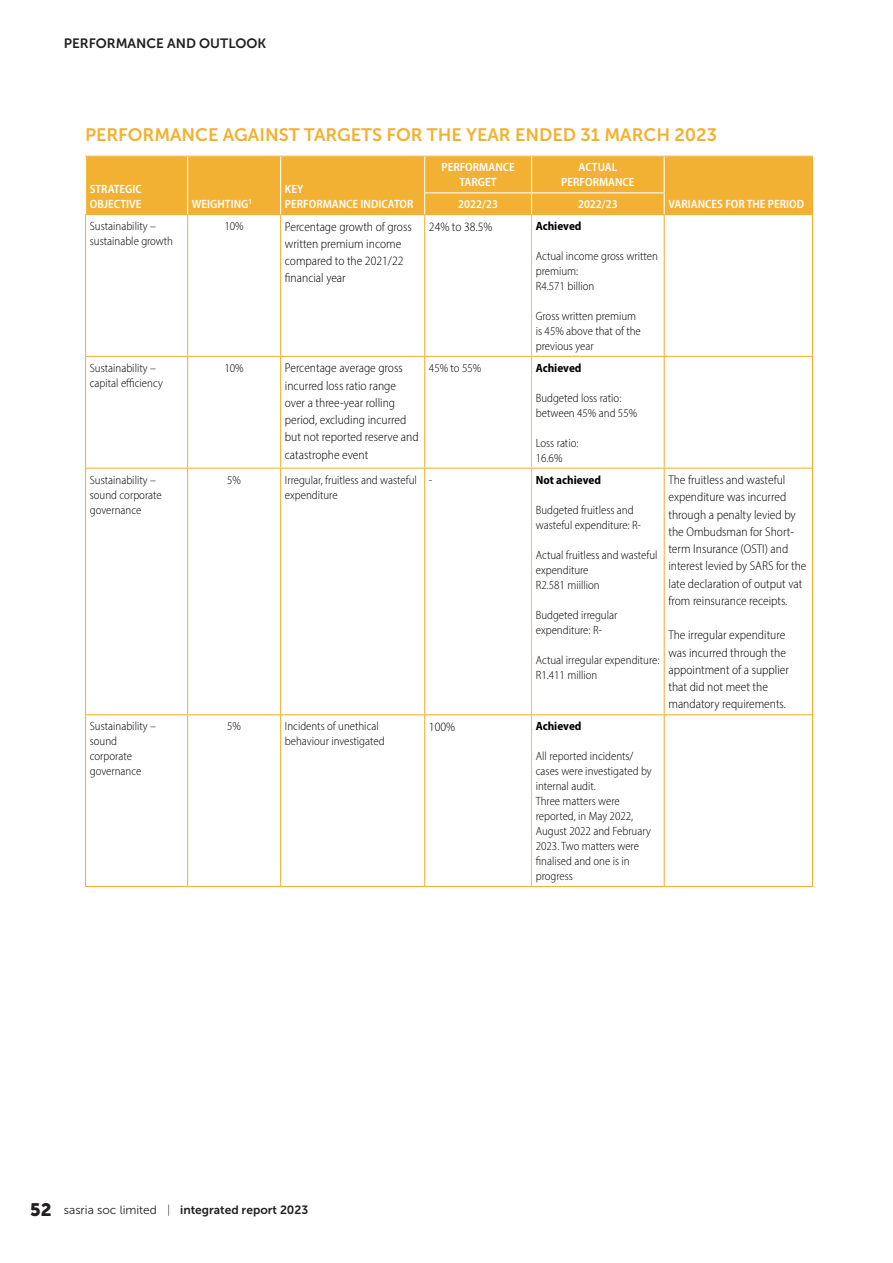
<style>
.page{position:relative;width:893px;height:1263px;background:#fff}
.page>*{position:absolute;margin:0;border:0;box-sizing:border-box;transform-origin:0 0}
.t1{font:18px "Museo Sans 700";color:#f3b133}
.t2{font:18px "Museo Sans 900";color:#231f20}
.t3{font:13.5px "Museo Sans 700";color:#231f20}
.Bullet_1_Table{font:300 semi-condensed 12.75px/17.2px "Myriad Pro";color:#000}
.Bullet_1_Table-2{font:300 semi-condensed 12px/15px "Myriad Pro";color:#000}
.Body_Fin{font:600 semi-condensed 12px/15px "Myriad Pro";color:#fff}
.t4{font:12px "Museo Sans 700";color:#231f20}
.Bullet_1_Table-3{font:700 semi-condensed 12px "Myriad Pro";color:#000}
.s1{font-family:"Museo Sans 300"}
.s2{font-family:"Museo Sans 100"}
</style>
<div class="page">
<hr style="left:85px;top:215px;width:1px;height:141px;background:#f3b133">
<hr style="left:187px;top:215px;width:1px;height:141px;background:#f3b133">
<hr style="left:280px;top:215px;width:1px;height:141px;background:#f3b133">
<hr style="left:424px;top:215px;width:1px;height:141px;background:#f3b133">
<hr style="left:664px;top:215px;width:1px;height:141px;background:#f3b133">
<hr style="left:812px;top:215px;width:1px;height:141px;background:#f3b133">
<hr style="left:85px;top:356px;width:1px;height:112px;background:#f3b133">
<hr style="left:187px;top:357px;width:1px;height:111px;background:#f3b133">
<hr style="left:280px;top:357px;width:1px;height:111px;background:#f3b133">
<hr style="left:424px;top:357px;width:1px;height:111px;background:#f3b133">
<hr style="left:664px;top:357px;width:1px;height:111px;background:#f3b133">
<hr style="left:812px;top:356px;width:1px;height:112px;background:#f3b133">
<hr style="left:85px;top:468px;width:1px;height:247px;background:#f3b133">
<hr style="left:187px;top:469px;width:1px;height:245px;background:#f3b133">
<hr style="left:280px;top:469px;width:1px;height:245px;background:#f3b133">
<hr style="left:424px;top:469px;width:1px;height:245px;background:#f3b133">
<hr style="left:664px;top:469px;width:1px;height:245px;background:#f3b133">
<hr style="left:812px;top:468px;width:1px;height:247px;background:#f3b133">
<hr style="left:85px;top:715px;width:1px;height:171px;background:#f3b133">
<hr style="left:187px;top:715px;width:1px;height:171px;background:#f3b133">
<hr style="left:280px;top:715px;width:1px;height:171px;background:#f3b133">
<hr style="left:424px;top:715px;width:1px;height:171px;background:#f3b133">
<hr style="left:664px;top:715px;width:1px;height:171px;background:#f3b133">
<hr style="left:812px;top:715px;width:1px;height:171px;background:#f3b133">
<hr style="left:531px;top:215px;width:1px;height:141px;background:#f6bf5f">
<hr style="left:531px;top:357px;width:1px;height:111px;background:#f6bf5f">
<hr style="left:531px;top:469px;width:1px;height:245px;background:#f6bf5f">
<hr style="left:531px;top:715px;width:1px;height:171px;background:#f6bf5f">
<hr style="left:86px;top:356px;width:102px;height:1px;background:#f3b133">
<hr style="left:188px;top:356px;width:93px;height:1px;background:#f3b133">
<hr style="left:281px;top:356px;width:144px;height:1px;background:#f3b133">
<hr style="left:425px;top:356px;width:106px;height:1px;background:#f3b133">
<hr style="left:531px;top:356px;width:133px;height:1px;background:#f3b133">
<hr style="left:664px;top:356px;width:148px;height:1px;background:#f3b133">
<hr style="left:86px;top:468px;width:102px;height:1px;background:#f3b133">
<hr style="left:188px;top:468px;width:93px;height:1px;background:#f3b133">
<hr style="left:281px;top:468px;width:144px;height:1px;background:#f3b133">
<hr style="left:425px;top:468px;width:106px;height:1px;background:#f3b133">
<hr style="left:531px;top:468px;width:133px;height:1px;background:#f3b133">
<hr style="left:664px;top:468px;width:148px;height:1px;background:#f3b133">
<hr style="left:86px;top:714px;width:102px;height:1px;background:#f3b133">
<hr style="left:188px;top:714px;width:93px;height:1px;background:#f3b133">
<hr style="left:281px;top:714px;width:144px;height:1px;background:#f3b133">
<hr style="left:425px;top:714px;width:106px;height:1px;background:#f3b133">
<hr style="left:531px;top:714px;width:133px;height:1px;background:#f3b133">
<hr style="left:664px;top:714px;width:148px;height:1px;background:#f3b133">
<hr style="left:85px;top:886px;width:103px;height:1px;background:#f3b133">
<hr style="left:188px;top:886px;width:93px;height:1px;background:#f3b133">
<hr style="left:281px;top:886px;width:144px;height:1px;background:#f3b133">
<hr style="left:425px;top:886px;width:106px;height:1px;background:#f3b133">
<hr style="left:531px;top:886px;width:133px;height:1px;background:#f3b133">
<hr style="left:664px;top:886px;width:149px;height:1px;background:#f3b133">
<div style="left:85px;top:156px;width:728px;height:59px;background:#f3b133"></div>
<p class="t3" style="left:64px;top:36px;width:204px">PERFORMANCE AND OUTLOOK</p>
<h1 class="t1" style="left:85px;top:125px;width:633px">PERFORMANCE AGAINST TARGETS FOR THE YEAR ENDED 31 MARCH 2023</h1>
<p class="Body_Fin" style="left:90px;top:181px;width:54px">STRATEGIC<br>OBJECTIVE</p>
<p class="Body_Fin" style="left:192px;top:196px;width:62px">WEIGHTING<sup>1</sup></p>
<p class="Body_Fin" style="left:285px;top:181px;width:130px">KEY<br>PERFORMANCE INDICATOR</p>
<p class="Body_Fin" style="left:441px;top:160px;width:75px;text-align:center">PERFORMANCE<br>TARGET</p>
<p class="Body_Fin" style="left:561px;top:160px;width:75px;text-align:center">ACTUAL<br>PERFORMANCE</p>
<p class="Body_Fin" style="left:458px;top:196px;width:41px">2022/23</p>
<p class="Body_Fin" style="left:578px;top:196px;width:41px">2022/23</p>
<p class="Body_Fin" style="left:668px;top:196px;width:137px">VARIANCES FOR THE PERIOD</p>
<p class="Bullet_1_Table-2" style="left:90px;top:218px;width:85px">Sustainability – sustainable growth</p>
<p class="Bullet_1_Table-2" style="left:224px;top:218px;width:21px">10%</p>
<p class="Bullet_1_Table" style="left:285px;top:218px;width:128px">Percentage growth of gross written premium income compared to the 2021/22 financial year</p>
<p class="Bullet_1_Table" style="left:429px;top:218px;width:65px">24% to 38.5%</p>
<p class="Bullet_1_Table-3" style="left:536px;top:218px;width:47px">Achieved</p>
<p class="Bullet_1_Table-2" style="left:536px;top:248px;width:124px">Actual income gross written premium:</p>
<p class="Bullet_1_Table-2" style="left:536px;top:278px;width:60px">R4.571 billion</p>
<p class="Bullet_1_Table-2" style="left:536px;top:308px;width:107px">Gross written premium is 45% above that of the previous year</p>
<p class="Bullet_1_Table-2" style="left:90px;top:360px;width:75px">Sustainability – capital efficiency</p>
<p class="Bullet_1_Table-2" style="left:224px;top:360px;width:21px">10%</p>
<p class="Bullet_1_Table" style="left:285px;top:359px;width:135px">Percentage average gross incurred loss ratio range over a three-year rolling period, excluding incurred but not reported reserve and catastrophe event</p>
<p class="Bullet_1_Table-2" style="left:429px;top:360px;width:54px">45% to 55%</p>
<p class="Bullet_1_Table-3" style="left:536px;top:360px;width:47px">Achieved</p>
<p class="Bullet_1_Table-2" style="left:536px;top:390px;width:103px">Budgeted loss ratio: between 45% and 55%</p>
<p class="Bullet_1_Table-2" style="left:536px;top:435px;width:44px">Loss ratio:</p>
<p class="Bullet_1_Table-2" style="left:536px;top:450px;width:28px">16.6%</p>
<p class="Bullet_1_Table-2" style="left:90px;top:472px;width:73px">Sustainability – sound corporate governance</p>
<p class="Bullet_1_Table-2" style="left:227px;top:472px;width:15px">5%</p>
<p class="Bullet_1_Table-2" style="left:285px;top:472px;width:133px">Irregular, fruitless and wasteful expenditure</p>
<p class="Bullet_1_Table-2" style="left:429px;top:472px;width:5px">-</p>
<p class="Bullet_1_Table-3" style="left:536px;top:472px;width:67px">Not achieved</p>
<p class="Bullet_1_Table-2" style="left:536px;top:502px;width:107px">Budgeted fruitless and wasteful expenditure: R-</p>
<p class="Bullet_1_Table-2" style="left:536px;top:547px;width:123px">Actual fruitless and wasteful expenditure<br>R2.581 miillion</p>
<p class="Bullet_1_Table-2" style="left:536px;top:607px;width:83px">Budgeted irregular expenditure: R-</p>
<p class="Bullet_1_Table-2" style="left:536px;top:652px;width:125px">Actual irregular expenditure:<br>R1.411 million</p>
<p class="Bullet_1_Table-2" style="left:90px;top:718px;width:68px">Sustainability – sound</p>
<p class="Bullet_1_Table-2" style="left:90px;top:748px;width:53px">corporate governance</p>
<p class="Bullet_1_Table-2" style="left:227px;top:718px;width:15px">5%</p>
<p class="Bullet_1_Table-2" style="left:285px;top:718px;width:101px">Incidents of unethical behaviour investigated</p>
<p class="Bullet_1_Table" style="left:429px;top:718px;width:28px">100%</p>
<p class="Bullet_1_Table-3" style="left:536px;top:718px;width:47px">Achieved</p>
<p class="Bullet_1_Table-2" style="left:536px;top:748px;width:117px">All reported incidents/ cases were investigated by internal audit.</p>
<p class="Bullet_1_Table-2" style="left:536px;top:793px;width:117px">Three matters were reported, in May 2022,<br>August 2022 and February<br>2023. Two matters were finalised and one is in progress</p>
<p class="Bullet_1_Table" style="left:668px;top:471px;width:139px">The fruitless and wasteful expenditure was incurred through a penalty levied by the Ombudsman for Short&shy;term Insurance (OSTI) and interest levied by SARS for the late declaration of output vat</p>
<p class="Bullet_1_Table" style="left:668px;top:592px;width:121px">from reinsurance receipts.</p>
<p class="Bullet_1_Table" style="left:668px;top:626px;width:122px">The irregular expenditure was incurred through the appointment of a supplier that did not meet the mandatory requirements.</p>
<h1 class="t2" style="left:30px;top:1200px;width:23px">52</h1>
<p class="t4" style="left:64px;top:1203px;width:246px"><span class="s1">sasria soc limited</span> <span class="s2">|</span> integrated report 2023</p>
</div>
